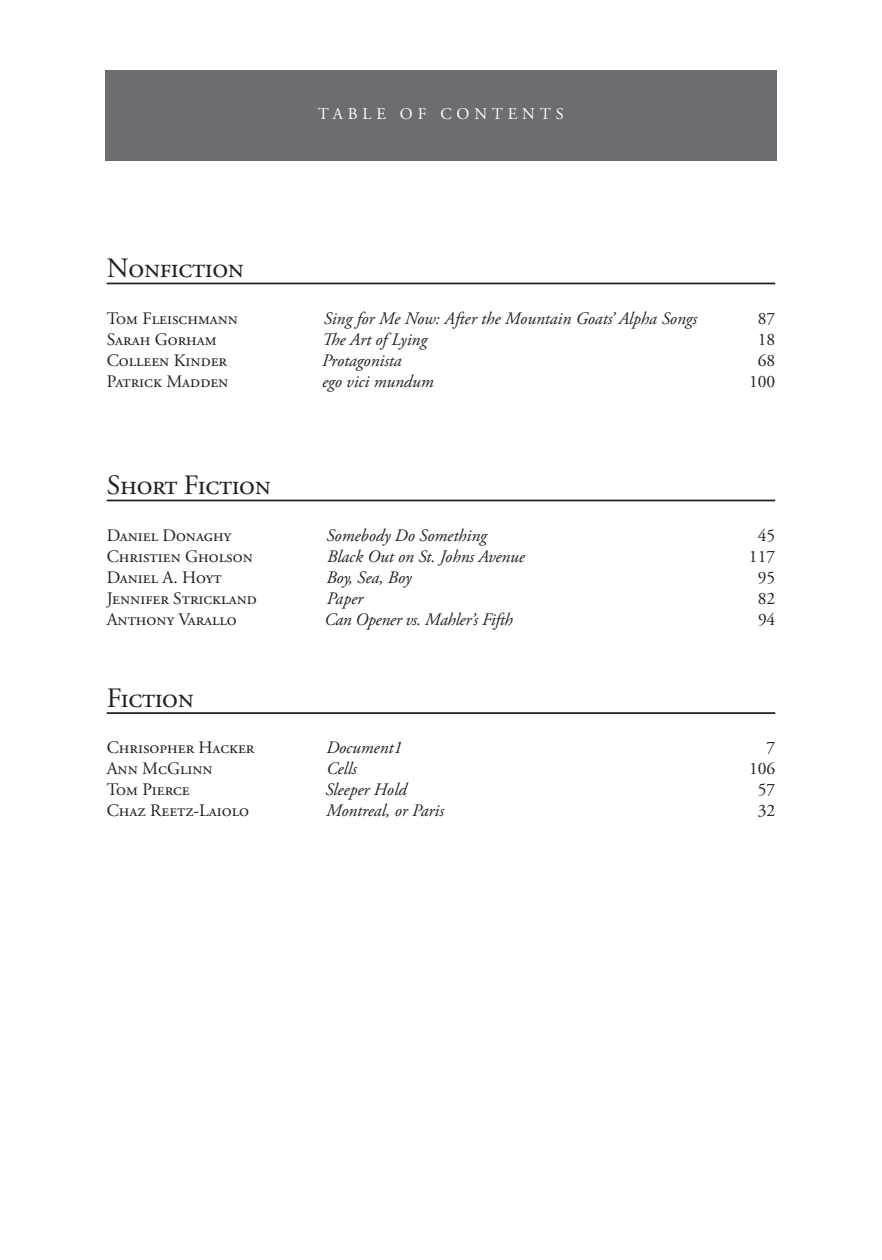
<style>
.page{position:relative;width:882px;height:1260px;background:#fff}
.page>*{position:absolute;margin:0;border:0;box-sizing:border-box;transform-origin:0 0}
.TOC_Header{font:28px "Adobe Garamond Pro";letter-spacing:-.015em;color:#231f20}
._3-Fiction_Paragraph{font:italic 17.5px "Adobe Garamond Pro";color:#231f20}
._3-Fiction_Paragraph-2{font:17.5px "Adobe Garamond Pro";color:#231f20}
.t1{font:16.28px "Adobe Garamond Pro";letter-spacing:.3em;color:#fff}
</style>
<div class="page">
<hr style="left:107px;top:283px;width:668px;height:1px;background:#231f20">
<hr style="left:107px;top:500px;width:668px;height:1px;background:#231f20">
<hr style="left:107px;top:712px;width:668px;height:2px;background:#231f20">
<div style="left:105px;top:70px;width:672px;height:90px;background:#6c6d70"></div>
<p class="t1" style="left:318px;top:104px;width:245px">TABLE OF CONTENTs</p>
<p class="TOC_Header" style="left:107px;top:252px;width:139px">Nonfiction</p>
<p class="_3-Fiction_Paragraph-2" style="left:107px;top:308px;width:133px">Tom Fleischmann</p>
<p class="_3-Fiction_Paragraph" style="left:324px;top:308px;width:375px">Sing for Me Now: After the Mountain Goats’ Alpha Songs</p>
<p class="_3-Fiction_Paragraph-2" style="left:758px;top:308px;width:19px">87</p>
<p class="_3-Fiction_Paragraph-2" style="left:107px;top:329px;width:111px">Sarah Gorham</p>
<p class="_3-Fiction_Paragraph" style="left:322px;top:329px;width:107px">The Art of Lying</p>
<p class="_3-Fiction_Paragraph-2" style="left:758px;top:329px;width:19px">18</p>
<p class="_3-Fiction_Paragraph-2" style="left:107px;top:350px;width:122px">Colleen Kinder</p>
<p class="_3-Fiction_Paragraph" style="left:322px;top:350px;width:81px">Protagonista</p>
<p class="_3-Fiction_Paragraph-2" style="left:758px;top:350px;width:19px">68</p>
<p class="_3-Fiction_Paragraph-2" style="left:107px;top:371px;width:123px">Patrick Madden</p>
<p class="_3-Fiction_Paragraph" style="left:322px;top:371px;width:113px">ego vici mundum</p>
<p class="_3-Fiction_Paragraph-2" style="left:749px;top:371px;width:28px">100</p>
<p class="TOC_Header" style="left:107px;top:469px;width:166px">Short Fiction</p>
<p class="_3-Fiction_Paragraph-2" style="left:107px;top:525px;width:126px">Daniel Donaghy</p>
<p class="_3-Fiction_Paragraph" style="left:326px;top:525px;width:162px">Somebody Do Something</p>
<p class="_3-Fiction_Paragraph-2" style="left:758px;top:525px;width:19px">45</p>
<p class="_3-Fiction_Paragraph-2" style="left:107px;top:546px;width:148px">Christien Gholson</p>
<p class="_3-Fiction_Paragraph" style="left:327px;top:546px;width:199px">Black Out on St. Johns Avenue</p>
<p class="_3-Fiction_Paragraph-2" style="left:749px;top:546px;width:28px">117</p>
<p class="_3-Fiction_Paragraph-2" style="left:107px;top:567px;width:117px">Daniel A. Hoyt</p>
<p class="_3-Fiction_Paragraph" style="left:326px;top:567px;width:87px">Boy, Sea, Boy</p>
<p class="_3-Fiction_Paragraph-2" style="left:758px;top:567px;width:19px">95</p>
<p class="_3-Fiction_Paragraph-2" style="left:107px;top:588px;width:152px">Jennifer Strickland</p>
<p class="_3-Fiction_Paragraph" style="left:327px;top:588px;width:38px">Paper</p>
<p class="_3-Fiction_Paragraph-2" style="left:758px;top:588px;width:19px">82</p>
<p class="_3-Fiction_Paragraph-2" style="left:107px;top:609px;width:132px">Anthony Varallo</p>
<p class="_3-Fiction_Paragraph" style="left:325px;top:609px;width:190px">Can Opener vs. Mahler’s Fifth</p>
<p class="_3-Fiction_Paragraph-2" style="left:758px;top:609px;width:19px">94</p>
<p class="TOC_Header" style="left:107px;top:681px;width:89px">Fiction</p>
<p class="_3-Fiction_Paragraph-2" style="left:107px;top:737px;width:149px">Chrisopher Hacker</p>
<p class="_3-Fiction_Paragraph" style="left:326px;top:737px;width:77px">Document1</p>
<p class="_3-Fiction_Paragraph-2" style="left:766px;top:737px;width:10px">7</p>
<p class="_3-Fiction_Paragraph-2" style="left:107px;top:758px;width:107px">Ann McGlinn</p>
<p class="_3-Fiction_Paragraph" style="left:326px;top:758px;width:32px">Cells</p>
<p class="_3-Fiction_Paragraph-2" style="left:749px;top:758px;width:28px">106</p>
<p class="_3-Fiction_Paragraph-2" style="left:107px;top:779px;width:84px">Tom Pierce</p>
<p class="_3-Fiction_Paragraph" style="left:325px;top:779px;width:83px">Sleeper Hold</p>
<p class="_3-Fiction_Paragraph-2" style="left:758px;top:779px;width:19px">57</p>
<p class="_3-Fiction_Paragraph-2" style="left:107px;top:800px;width:144px">Chaz Reetz-Laiolo</p>
<p class="_3-Fiction_Paragraph" style="left:326px;top:800px;width:119px">Montreal, or Paris</p>
<p class="_3-Fiction_Paragraph-2" style="left:758px;top:800px;width:19px">32</p>
</div>
